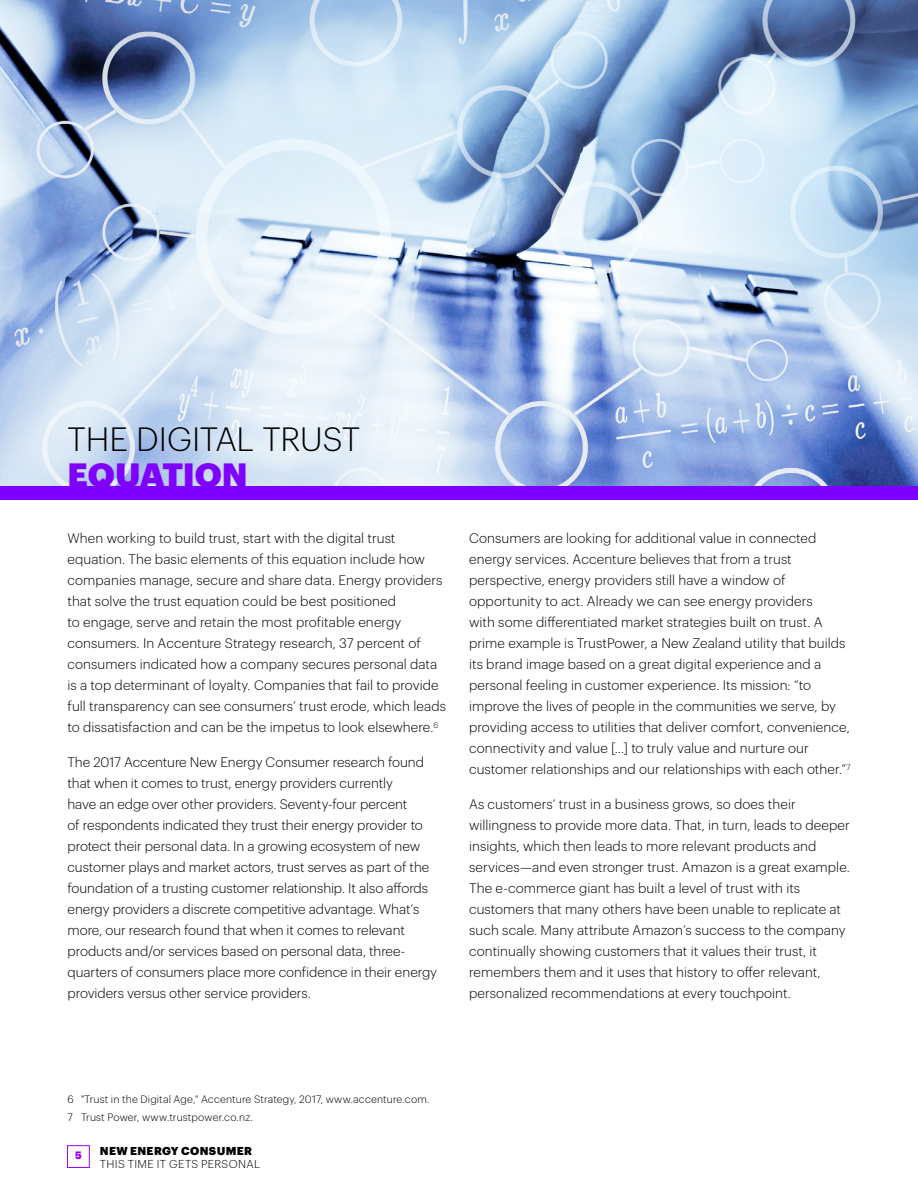
<style>
.page{position:relative;width:918px;height:1188px;background:#fff}
.page>*{position:absolute;margin:0;border:0;box-sizing:border-box;transform-origin:0 0}
.t1{font:300 33px/36px "Graphik";letter-spacing:-.01em;color:#000}
.Body_Bullets{font:300 13.5px/21px "Graphik";letter-spacing:.005em;color:#000}
.Body_Black{font:300 13.5px/21px "Graphik";color:#000}
.t2{font:300 11.25px "Graphik";letter-spacing:.025em;color:#000}
.t3{font:900 11.25px "Graphik";letter-spacing:.03em;color:#000}
.Footnotes{font:300 10.5px "Graphik";letter-spacing:.015em;color:#000}
.t4{font:900 10.5px "Graphik";color:#a100ff}
.s1{font-weight:900;color:#7e00ff}
</style>
<div class="page">
<div style="left:67px;top:1145px;width:23px;height:23px;border:1px solid #a100ff"></div>
<img style="left:0;top:0;width:918px;height:486px">
<div style="left:0;top:486px;width:918px;height:14px;background:#7e00ff"></div>
<p class="t1" style="left:68px;top:419px;width:294px">THE DIGITAL TRUST<br><span class="s1">EQUATION</span></p>
<p class="Body_Black" style="left:68px;top:527px;width:380px">When working to build trust, start with the digital trust equation. The basic elements of this equation include how companies manage, secure and share data. Energy providers that solve the trust equation could be best positioned<br>to engage, serve and retain the most profitable energy consumers. In Accenture Strategy research, 37 percent of consumers indicated how a company secures personal data is a top determinant of loyalty. Companies that fail to provide full transparency can see consumers’ trust erode, which leads to dissatisfaction and can be the impetus to look elsewhere.<sup>6</sup></p>
<p class="Body_Black" style="left:68px;top:750px;width:371px">The 2017 Accenture New Energy Consumer research found that when it comes to trust, energy providers currently<br>have an edge over other providers. Seventy-four percent<br>of respondents indicated they trust their energy provider to protect their personal data. In a growing ecosystem of new customer plays and market actors, trust serves as part of the foundation of a trusting customer relationship. It also affords energy providers a discrete competitive advantage. What’s more, our research found that when it comes to relevant products and/or services based on personal data, three&shy;quarters of consumers place more confidence in their energy providers versus other service providers.</p>
<p class="Body_Bullets" style="left:469px;top:527px;width:383px">Consumers are looking for additional value in connected energy services. Accenture believes that from a trust perspective, energy providers still have a window of opportunity to act. Already we can see energy providers<br>with some differentiated market strategies built on trust. A prime example is TrustPower, a New Zealand utility that builds its brand image based on a great digital experience and a personal feeling in customer experience. Its mission: “to improve the lives of people in the communities we serve, by providing access to utilities that deliver comfort, convenience, connectivity and value […] to truly value and nurture our customer relationships and our relationships with each other.”<sup>7</sup></p>
<p class="Body_Bullets" style="left:469px;top:792px;width:382px">As customers’ trust in a business grows, so does their willingness to provide more data. That, in turn, leads to deeper insights, which then leads to more relevant products and services—and even stronger trust. Amazon is a great example.<br>The e-commerce giant has built a level of trust with its customers that many others have been unable to replicate at such scale. Many attribute Amazon’s success to the company continually showing customers that it values their trust, it remembers them and it uses that history to offer relevant, personalized recommendations at every touchpoint.</p>
<p class="Footnotes" style="left:68px;top:1092px;width:364px">6 "Trust in the Digital Age," Accenture Strategy, 2017, www.accenture.com.</p>
<p class="Footnotes" style="left:68px;top:1109px;width:187px">7 Trust Power, www.trustpower.co.nz.</p>
<p class="t4" style="left:75px;top:1148px;width:8px">5</p>
<p class="t3" style="left:100px;top:1142px;width:154px">NEW ENERGY CONSUMER</p>
<p class="t2" style="left:100px;top:1156px;width:162px">THIS TIME IT GETS PERSONAL</p>
</div>
